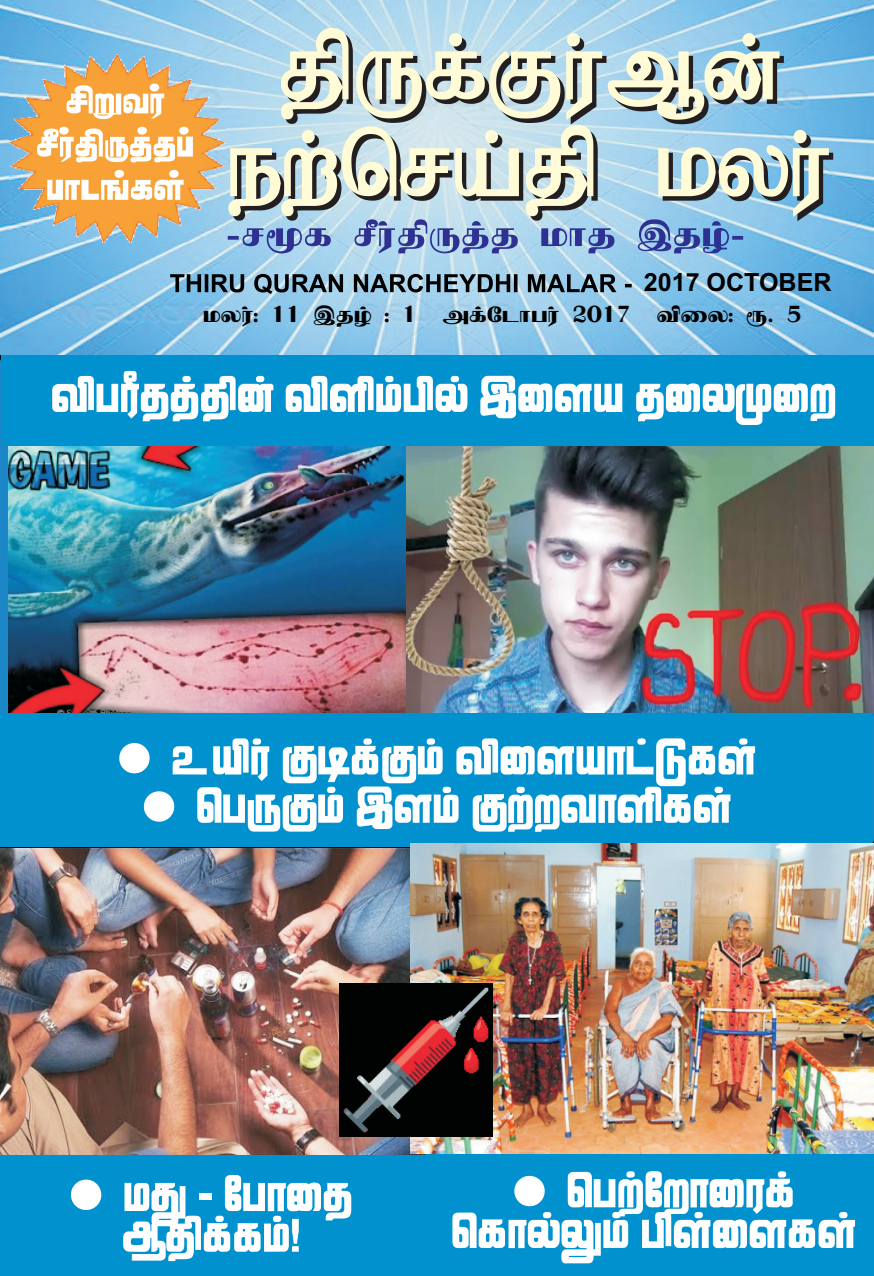
<style>
.page{position:relative;width:874px;height:1276px;background:#fff}
.page>*{position:absolute;margin:0;border:0;box-sizing:border-box;transform-origin:0 0}
.t1{font:54px/40.7px "LRAVI";color:#fff}
.t2{font:54px/48.4px "Lathangi";color:#fff;text-align:center}
.t3{font:700 24.97px "Arial";color:#000}
.t4{font:22.5px "Nallur Plain";color:#000}
.s1{font-family:"Mullai Plain"}
</style>
<div class="page">
<img style="left:0;top:0;width:874px;height:355px">
<svg style="left:228px;top:28px;width:601px;height:189px"></svg>
<svg style="left:228px;top:219px;width:515px;height:34px"></svg>
<img style="left:0;top:355px;width:874px;height:488px">
<div style="left:2px;top:355px;width:872px;height:90px;background:#0091ce"></div>
<img style="left:8px;top:446px;width:397px;height:267px">
<div style="left:0;top:713px;width:873px;height:134px;background:#0091ce"></div>
<div style="left:0;top:1152px;width:874px;height:124px;background:#0091ce"></div>
<img style="left:0;top:847px;width:425px;height:307px">
<img style="left:411px;top:843px;width:463px;height:310px">
<img style="left:339px;top:983px;width:154px;height:153px">
<img style="left:9px;top:54px;width:216px;height:189px">
<svg style="left:37px;top:84px;width:156px;height:116px"></svg>
<svg style="left:170px;top:274px;width:462px;height:20px"></svg>
<p class="t3" style="left:644px;top:273px;width:189px">2017 OCTOBER</p>
<p class="t4" style="left:203px;top:305px;width:600px">KYU;: 11 ,JO; : 1 MF;NLHGU; 2017 TPIY: &amp;. 5</p>
<p class="t1" style="left:52px;top:373px;width:786px">tpguPjj;jpd; tpspk;gpy; ,isa jiyKiw</p>
<p class="t2" style="left:173px;top:738px;width:586px">capu; Fbf;Fk; tpisahl;Lfs; ngUFk; ,sk; Fw;wthspfs;</p>
<p class="t1" style="left:123px;top:1172px;width:232px">kJ <span class="s1">-</span> Nghij<br>Mjpf;fk;!</p>
<p class="t1" style="left:452px;top:1168px;width:407px;text-indent:115px">ngw;Nwhiuf; nfhy;Yk; gps;isfs;</p>
</div>
